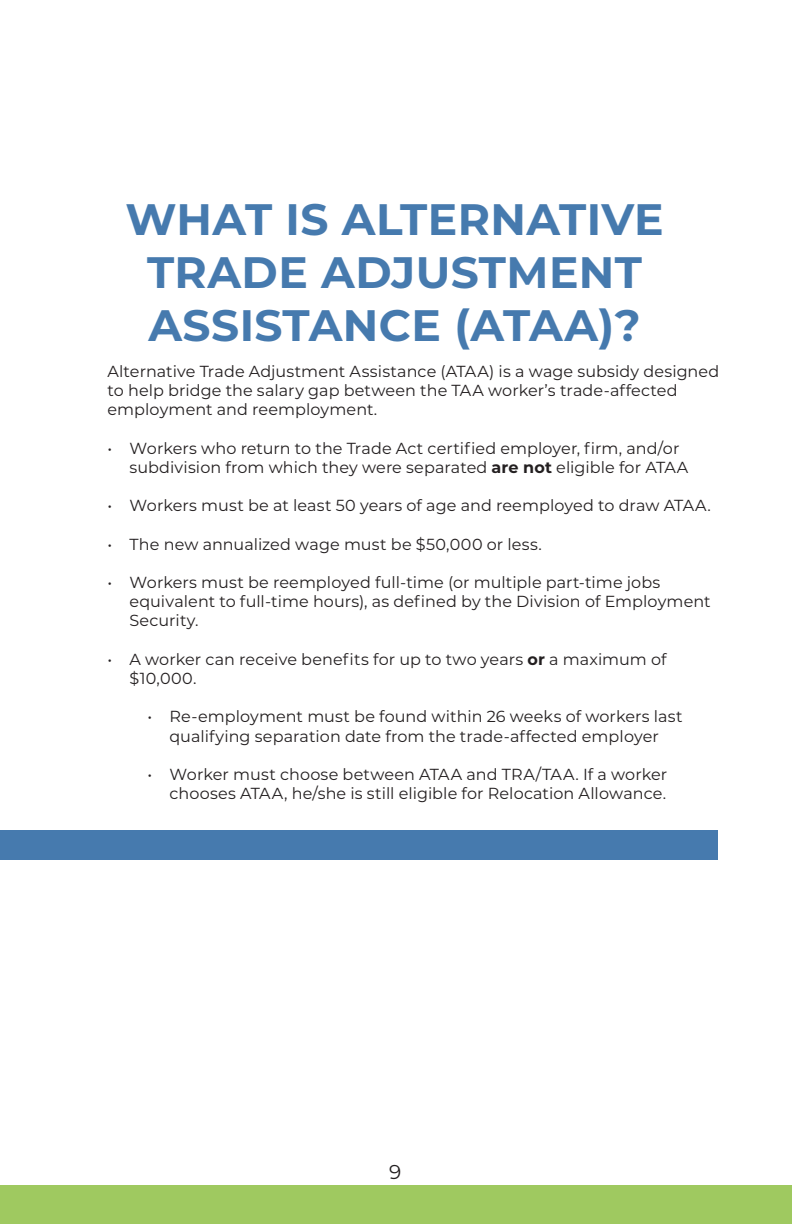
<style>
.page{position:relative;width:792px;height:1224px;background:#fff}
.page>*{position:absolute;margin:0;border:0;box-sizing:border-box;transform-origin:0 0}
.t1{font:700 44px/52.8px "Montserrat";letter-spacing:.01em;color:#467aae;text-align:center}
.t2{font:20px "Montserrat";color:#231f20}
.t3{font:16px/19.2px "Montserrat";letter-spacing:.005em;color:#231f20}
.s1{font-weight:700}
</style>
<div class="page">
<div style="left:0;top:1186px;width:792px;height:38px;background:#9fc960"></div>
<div style="left:0;top:830px;width:718px;height:30px;background:#467aae"></div>
<p class="t1" style="left:126px;top:191px;width:540px">WHAT IS ALTERNATIVE<br>TRADE ADJUSTMENT<br>ASSISTANCE (ATAA)?</p>
<p class="t3" style="left:108px;top:361px;width:613px">Alternative Trade Adjustment Assistance (ATAA) is a wage subsidy designed to help bridge the salary gap between the TAA worker’s trade-affected employment and reemployment.</p>
<p class="t3" style="left:130px;top:438px;width:560px;text-indent:-22px">• Workers who return to the Trade Act certified employer, firm, and/or subdivision from which they were separated <span class="s1">are not</span> eligible for ATAA</p>
<p class="t3" style="left:108px;top:495px;width:605px">• Workers must be at least 50 years of age and reemployed to draw ATAA.</p>
<p class="t3" style="left:108px;top:534px;width:436px">• The new annualized wage must be $50,000 or less.</p>
<p class="t3" style="left:130px;top:572px;width:583px;text-indent:-22px">• Workers must be reemployed full-time (or multiple part-time jobs equivalent to full-time hours), as defined by the Division of Employment<br>Security.</p>
<p class="t3" style="left:130px;top:649px;width:539px;text-indent:-22px">• A worker can receive benefits for up to two years <span class="s1">or</span> a maximum of $10,000.</p>
<p class="t3" style="left:148px;top:707px;width:537px;text-align:center">• Re-employment must be found within 26 weeks of workers last qualifying separation date from the trade-affected employer</p>
<p class="t3" style="left:148px;top:764px;width:521px;text-align:right">• Worker must choose between ATAA and TRA/TAA. If a worker chooses ATAA, he/she is still eligible for Relocation Allowance.</p>
<p class="t2" style="left:389px;top:1159px;width:14px">9</p>
</div>
